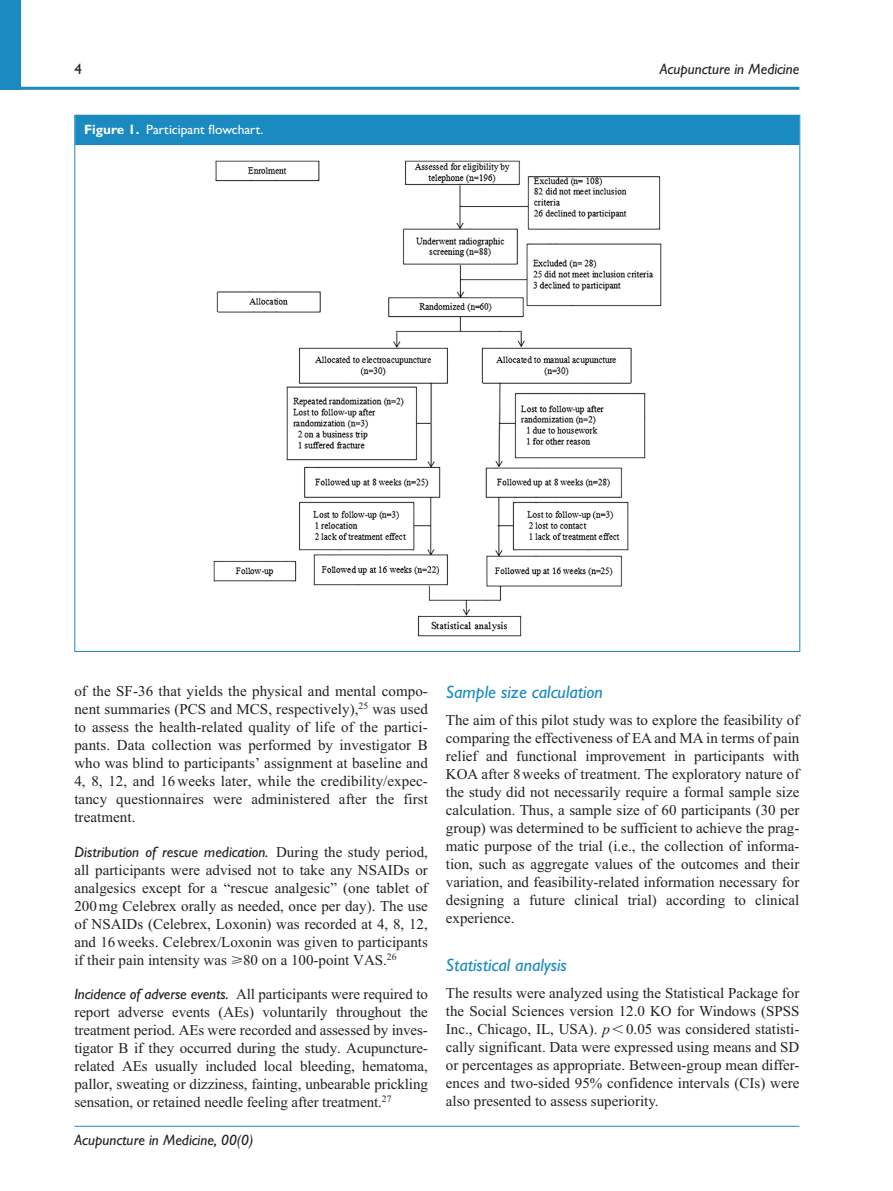
<style>
.page{position:relative;width:893px;height:1191px;background:#fff}
.page>*{position:absolute;margin:0;border:0;box-sizing:border-box;transform-origin:0 0}
.t1{font:italic 500 18px "Gill Sans MT Pro";color:#1a8ac1}
.t2{font:15px/18px "Times New Roman";color:#231f20;text-align:justify}
.t3{font:italic 500 15px "Gill Sans MT Pro";color:#231f20}
.t4{font:500 15px "Gill Sans MT Pro";color:#231f20}
.t5{font:500 13.5px "Gill Sans MT Pro";color:#fff}
.s1{font-weight:700}
.s2{font-family:"Times New Roman";font-weight:400;font-style:normal}
.s3{font-family:"Gill Sans MT Pro";font-weight:500;font-style:italic}
.s4{font-style:italic}
</style>
<div class="page">
<hr style="left:0;top:87px;width:799px;height:3px;background:#1a8ac1">
<div style="left:0;top:0;width:21px;height:89px;background:#1a8ac1"></div>
<hr style="left:74px;top:1125px;width:725px;height:1px;background:#1a8ac1">
<div style="left:75px;top:115px;width:724px;height:30px;background:#1a8ac1"></div>
<img style="left:213px;top:160px;width:449px;height:477px">
<p class="t4" style="left:74px;top:60px;width:9px">4</p>
<p class="t3" style="left:660px;top:60px;width:141px">Acupuncture in Medicine</p>
<p class="t5" style="left:84px;top:121px;width:181px"><span class="s1">Figure 1.</span> Participant flowchart.</p>
<p class="t2" style="left:74px;top:682px;width:355px">of the SF-36 that yields the physical and mental compo&shy;nent summaries (PCS and MCS, respectively),<sup>25</sup> was used to assess the health-related quality of life of the partici&shy;pants. Data collection was performed by investigator B who was blind to participants’ assignment at baseline and 4, 8, 12, and 16weeks later, while the credibility/expec&shy;tancy questionnaires were administered after the first treatment.</p>
<p class="t3" style="left:74px;top:843px;width:355px">Distribution of rescue medication. <span class="s2">During the study period,</span></p>
<p class="t2" style="left:74px;top:860px;width:355px">all participants were advised not to take any NSAIDs or analgesics except for a “rescue analgesic” (one tablet of 200mg Celebrex orally as needed, once per day). The use of NSAIDs (Celebrex, Loxonin) was recorded at 4, 8, 12, and 16weeks. Celebrex/Loxonin was given to participants if their pain intensity was ⩾80 on a 100-point VAS.<sup>26</sup></p>
<p class="t2" style="left:74px;top:985px;width:355px"><span class="s3">Incidence of adverse events.</span> All participants were required to report adverse events (AEs) voluntarily throughout the treatment period. AEs were recorded and assessed by inves&shy;tigator B if they occurred during the study. Acupuncture&shy;related AEs usually included local bleeding, hematoma, pallor, sweating or dizziness, fainting, unbearable prickling sensation, or retained needle feeling after treatment.<sup>27</sup></p>
<p class="t3" style="left:74px;top:1130px;width:180px">Acupuncture in Medicine, 00(0)</p>
<p class="t1" style="left:446px;top:681px;width:159px">Sample size calculation</p>
<p class="t2" style="left:446px;top:711px;width:355px">The aim of this pilot study was to explore the feasibility of comparing the effectiveness of EA and MA in terms of pain relief and functional improvement in participants with KOA after 8weeks of treatment. The exploratory nature of the study did not necessarily require a formal sample size calculation. Thus, a sample size of 60 participants (30 per group) was determined to be sufficient to achieve the prag&shy;matic purpose of the trial (i.e., the collection of informa&shy;tion, such as aggregate values of the outcomes and their variation, and feasibility-related information necessary for designing a future clinical trial) according to clinical experience.</p>
<p class="t1" style="left:446px;top:954px;width:122px">Statistical analysis</p>
<p class="t2" style="left:446px;top:984px;width:355px">The results were analyzed using the Statistical Package for the Social Sciences version 12.0 KO for Windows (SPSS Inc., Chicago, IL, USA). <span class="s4">p</span> 0.05 was considered statisti&shy;cally significant. Data were expressed using means and SD or percentages as appropriate. Between-group mean differ&shy;ences and two-sided 95% confidence intervals (CIs) were also presented to assess superiority.</p>
</div>
